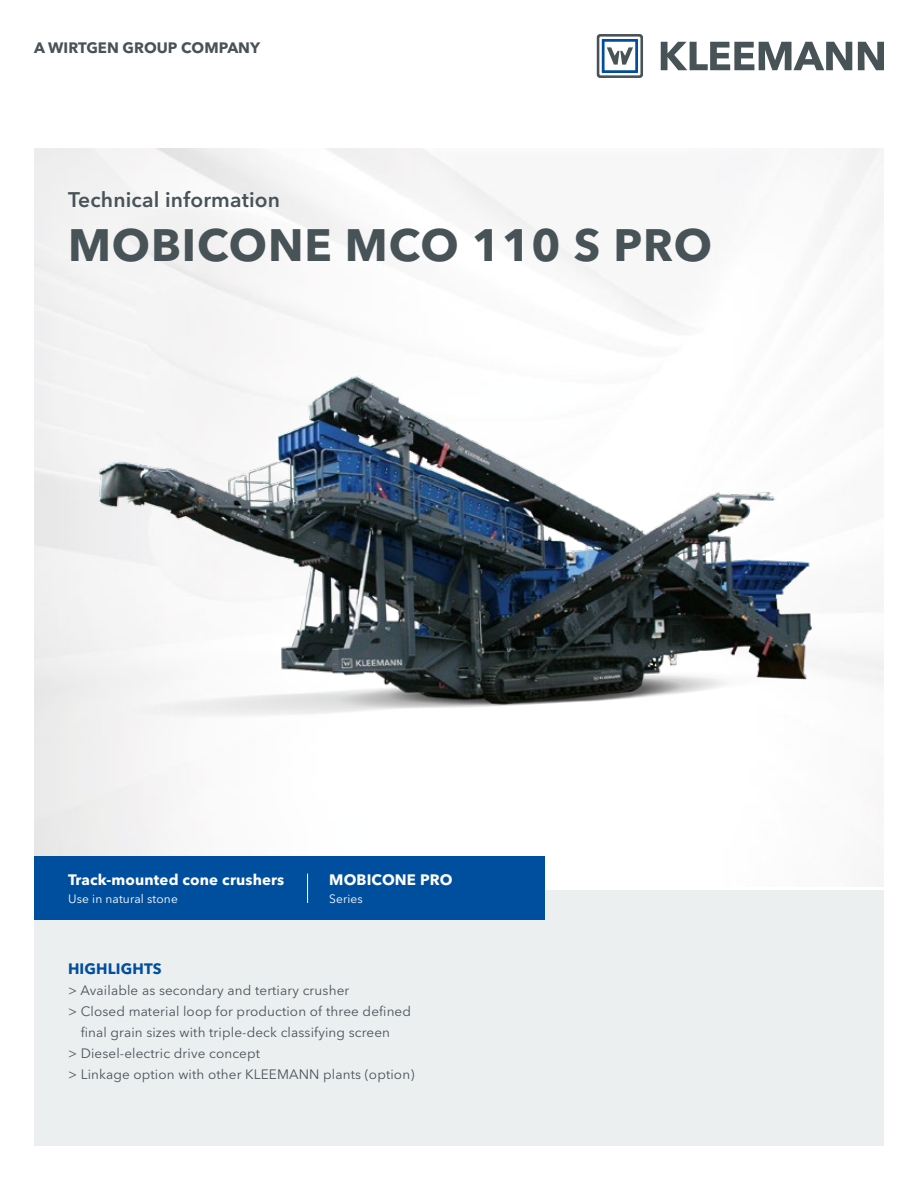
<style>
.page{position:relative;width:918px;height:1188px;background:#fff}
.page>*{position:absolute;margin:0;border:0;box-sizing:border-box;transform-origin:0 0}
.t1{font:700 45px "Avenir Next LT Pro";letter-spacing:.02em;color:#485358}
.t2{font:600 21px "Avenir Next LT Pro";letter-spacing:.01em;color:#485358}
.t3{font:700 15px "Avenir Next LT Pro";letter-spacing:.01em;color:#fff}
.t4{font:700 15px "Avenir Next LT Pro";color:#485358}
.t5{font:700 15px "Avenir Next LT Pro";letter-spacing:.01em;color:#004f9f}
.t6{font:13.5px "Avenir Next LT Pro";letter-spacing:.01em;color:#485358}
.t7{font:12px "Avenir Next LT Pro";letter-spacing:.01em;color:#fff}
</style>
<div class="page">
<svg style="left:661px;top:42px;width:191px;height:28px"></svg>
<svg style="left:858px;top:42px;width:26px;height:28px"></svg>
<svg style="left:597px;top:34px;width:46px;height:44px"></svg>
<div style="left:34px;top:890px;width:850px;height:255px;background:#eceff0"></div>
<img style="left:34px;top:149px;width:850px;height:737px">
<div style="left:34px;top:857px;width:510px;height:63px;background:#004f9f"></div>
<svg style="left:307px;top:874px;width:1px;height:29px"></svg>
<img style="left:51px;top:313px;width:816px;height:501px">
<p class="t4" style="left:34px;top:39px;width:228px">A WIRTGEN GROUP COMPANY</p>
<h2 class="t2" style="left:68px;top:187px;width:214px">Technical information</h2>
<h1 class="t1" style="left:68px;top:218px;width:646px">MOBICONE MCO 110 S PRO</h1>
<p class="t3" style="left:68px;top:871px;width:218px">Track-mounted cone crushers</p>
<p class="t7" style="left:68px;top:892px;width:111px">Use in natural stone</p>
<p class="t3" style="left:329px;top:871px;width:125px">MOBICONE PRO</p>
<p class="t7" style="left:329px;top:892px;width:35px">Series</p>
<p class="t5" style="left:68px;top:960px;width:95px">HIGHLIGHTS</p>
<p class="t6" style="left:68px;top:982px;width:283px">&gt; Available as secondary and tertiary crusher</p>
<p class="t6" style="left:68px;top:1003px;width:345px">&gt; Closed material loop for production of three defined</p>
<p class="t6" style="left:81px;top:1024px;width:311px">final grain sizes with triple-deck classifying screen</p>
<p class="t6" style="left:68px;top:1045px;width:194px">&gt; Diesel-electric drive concept</p>
<p class="t6" style="left:68px;top:1066px;width:348px">&gt; Linkage option with other KLEEMANN plants (option)</p>
</div>
